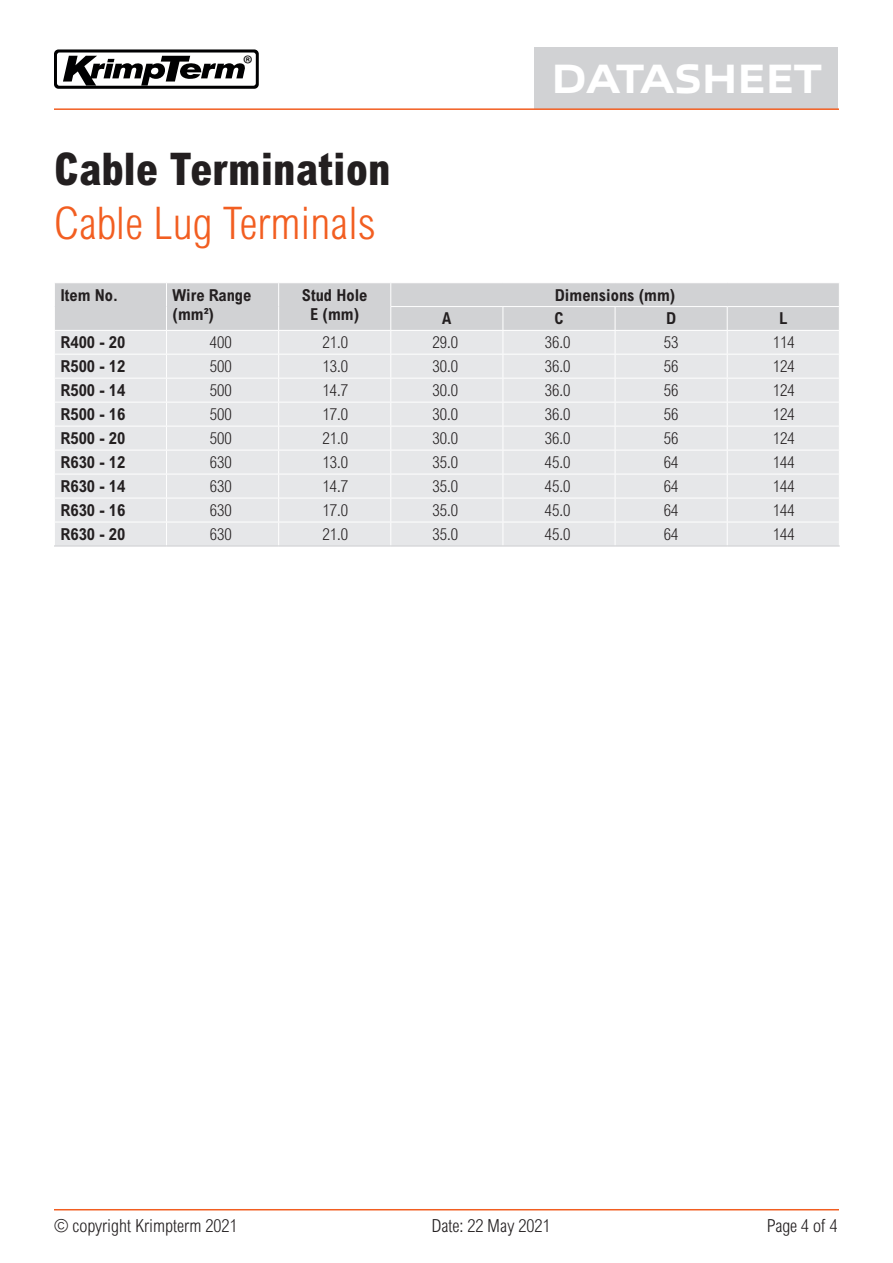
<style>
.page{position:relative;width:893px;height:1263px;background:#fff}
.page>*{position:absolute;margin:0;border:0;box-sizing:border-box;transform-origin:0 0}
.t1{font:300 condensed 45px "Arial MT Std";color:#f25e21}
.t2{font:800 condensed 45px "Arial MT Std";color:#231f20}
.t3{font:800 41.4px "Allumi Std Extended";letter-spacing:-.02em;color:#fff;scale:.9 1}
.t4{font:24.15px "Myriad Pro";color:#000001}
.t5{font:300 condensed 18px "Arial MT Std";color:#231f20}
.t6{font:300 condensed 16.5px "Arial MT Std";color:#231f20}
.t7{font:700 condensed 16.5px/19.8px "Arial MT Std";color:#231f20}
</style>
<div class="page">
<svg style="left:55px;top:283px;width:784px;height:262px;background:#e3e4e6"></svg>
<hr style="left:54px;top:545px;width:113px;height:2px;background:#d1d2d4">
<hr style="left:167px;top:545px;width:112px;height:2px;background:#d1d2d4">
<hr style="left:279px;top:545px;width:112px;height:2px;background:#d1d2d4">
<hr style="left:391px;top:545px;width:112px;height:2px;background:#d1d2d4">
<hr style="left:503px;top:545px;width:112px;height:2px;background:#d1d2d4">
<hr style="left:615px;top:545px;width:112px;height:2px;background:#d1d2d4">
<hr style="left:727px;top:545px;width:113px;height:2px;background:#d1d2d4">
<div style="left:534px;top:48px;width:304px;height:61px;background:#d1d2d4"></div>
<svg style="left:54px;top:49px;width:205px;height:40px"></svg>
<hr style="left:54px;top:108px;width:785px;height:2px;background:#f25e21">
<hr style="left:54px;top:1209px;width:785px;height:1px;background:#f25e21">
<h3 class="t4" style="left:243px;top:49px;width:12px">®</h3>
<h1 class="t2" style="left:54px;top:141px;width:338px">Cable Termination</h1>
<h1 class="t1" style="left:54px;top:197px;width:323px">Cable Lug Terminals</h1>
<h2 class="t3" style="left:551px;top:56px;width:303px">DATASHEET</h2>
<p class="t7" style="left:60px;top:285px;width:59px">Item No.</p>
<p class="t7" style="left:173px;top:285px;width:80px">Wire Range (mm²)</p>
<p class="t7" style="left:302px;top:285px;width:67px;text-align:center">Stud Hole<br>E (mm)</p>
<p class="t7" style="left:555px;top:285px;width:122px">Dimensions (mm)</p>
<p class="t7" style="left:442px;top:309px;width:11px">A</p>
<p class="t7" style="left:554px;top:309px;width:11px">C</p>
<p class="t7" style="left:666px;top:309px;width:12px">D</p>
<p class="t7" style="left:779px;top:309px;width:10px">L</p>
<p class="t7" style="left:60px;top:332px;width:67px">R400 - 20</p>
<p class="t6" style="left:210px;top:333px;width:23px">400</p>
<p class="t6" style="left:323px;top:333px;width:27px">21.0</p>
<p class="t6" style="left:433px;top:333px;width:27px">29.0</p>
<p class="t6" style="left:545px;top:333px;width:27px">36.0</p>
<p class="t6" style="left:664px;top:333px;width:16px">53</p>
<p class="t6" style="left:773px;top:333px;width:23px">114</p>
<p class="t7" style="left:60px;top:356px;width:67px">R500 - 12</p>
<p class="t6" style="left:210px;top:357px;width:23px">500</p>
<p class="t6" style="left:323px;top:357px;width:27px">13.0</p>
<p class="t6" style="left:433px;top:357px;width:27px">30.0</p>
<p class="t6" style="left:545px;top:357px;width:27px">36.0</p>
<p class="t6" style="left:664px;top:357px;width:16px">56</p>
<p class="t6" style="left:773px;top:357px;width:23px">124</p>
<p class="t7" style="left:60px;top:380px;width:67px">R500 - 14</p>
<p class="t6" style="left:210px;top:381px;width:23px">500</p>
<p class="t6" style="left:323px;top:381px;width:27px">14.7</p>
<p class="t6" style="left:433px;top:381px;width:27px">30.0</p>
<p class="t6" style="left:545px;top:381px;width:27px">36.0</p>
<p class="t6" style="left:664px;top:381px;width:16px">56</p>
<p class="t6" style="left:773px;top:381px;width:23px">124</p>
<p class="t7" style="left:60px;top:404px;width:67px">R500 - 16</p>
<p class="t6" style="left:210px;top:405px;width:23px">500</p>
<p class="t6" style="left:323px;top:405px;width:27px">17.0</p>
<p class="t6" style="left:433px;top:405px;width:27px">30.0</p>
<p class="t6" style="left:545px;top:405px;width:27px">36.0</p>
<p class="t6" style="left:664px;top:405px;width:16px">56</p>
<p class="t6" style="left:773px;top:405px;width:23px">124</p>
<p class="t7" style="left:60px;top:428px;width:67px">R500 - 20</p>
<p class="t6" style="left:210px;top:429px;width:23px">500</p>
<p class="t6" style="left:323px;top:429px;width:27px">21.0</p>
<p class="t6" style="left:433px;top:429px;width:27px">30.0</p>
<p class="t6" style="left:545px;top:429px;width:27px">36.0</p>
<p class="t6" style="left:664px;top:429px;width:16px">56</p>
<p class="t6" style="left:773px;top:429px;width:23px">124</p>
<p class="t7" style="left:60px;top:452px;width:67px">R630 - 12</p>
<p class="t6" style="left:210px;top:453px;width:23px">630</p>
<p class="t6" style="left:323px;top:453px;width:27px">13.0</p>
<p class="t6" style="left:433px;top:453px;width:27px">35.0</p>
<p class="t6" style="left:545px;top:453px;width:27px">45.0</p>
<p class="t6" style="left:664px;top:453px;width:16px">64</p>
<p class="t6" style="left:773px;top:453px;width:23px">144</p>
<p class="t7" style="left:60px;top:476px;width:67px">R630 - 14</p>
<p class="t6" style="left:210px;top:477px;width:23px">630</p>
<p class="t6" style="left:323px;top:477px;width:27px">14.7</p>
<p class="t6" style="left:433px;top:477px;width:27px">35.0</p>
<p class="t6" style="left:545px;top:477px;width:27px">45.0</p>
<p class="t6" style="left:664px;top:477px;width:16px">64</p>
<p class="t6" style="left:773px;top:477px;width:23px">144</p>
<p class="t7" style="left:60px;top:500px;width:67px">R630 - 16</p>
<p class="t6" style="left:210px;top:501px;width:23px">630</p>
<p class="t6" style="left:323px;top:501px;width:27px">17.0</p>
<p class="t6" style="left:433px;top:501px;width:27px">35.0</p>
<p class="t6" style="left:545px;top:501px;width:27px">45.0</p>
<p class="t6" style="left:664px;top:501px;width:16px">64</p>
<p class="t6" style="left:773px;top:501px;width:23px">144</p>
<p class="t7" style="left:60px;top:524px;width:67px">R630 - 20</p>
<p class="t6" style="left:210px;top:525px;width:23px">630</p>
<p class="t6" style="left:323px;top:525px;width:27px">21.0</p>
<p class="t6" style="left:433px;top:525px;width:27px">35.0</p>
<p class="t6" style="left:545px;top:525px;width:27px">45.0</p>
<p class="t6" style="left:664px;top:525px;width:16px">64</p>
<p class="t6" style="left:773px;top:525px;width:23px">144</p>
<p class="t5" style="left:54px;top:1216px;width:185px">© copyright Krimpterm 2021</p>
<p class="t5" style="left:431px;top:1216px;width:121px">Date: 22 May 2021</p>
<p class="t5" style="left:767px;top:1216px;width:72px">Page 4 of 4</p>
</div>
